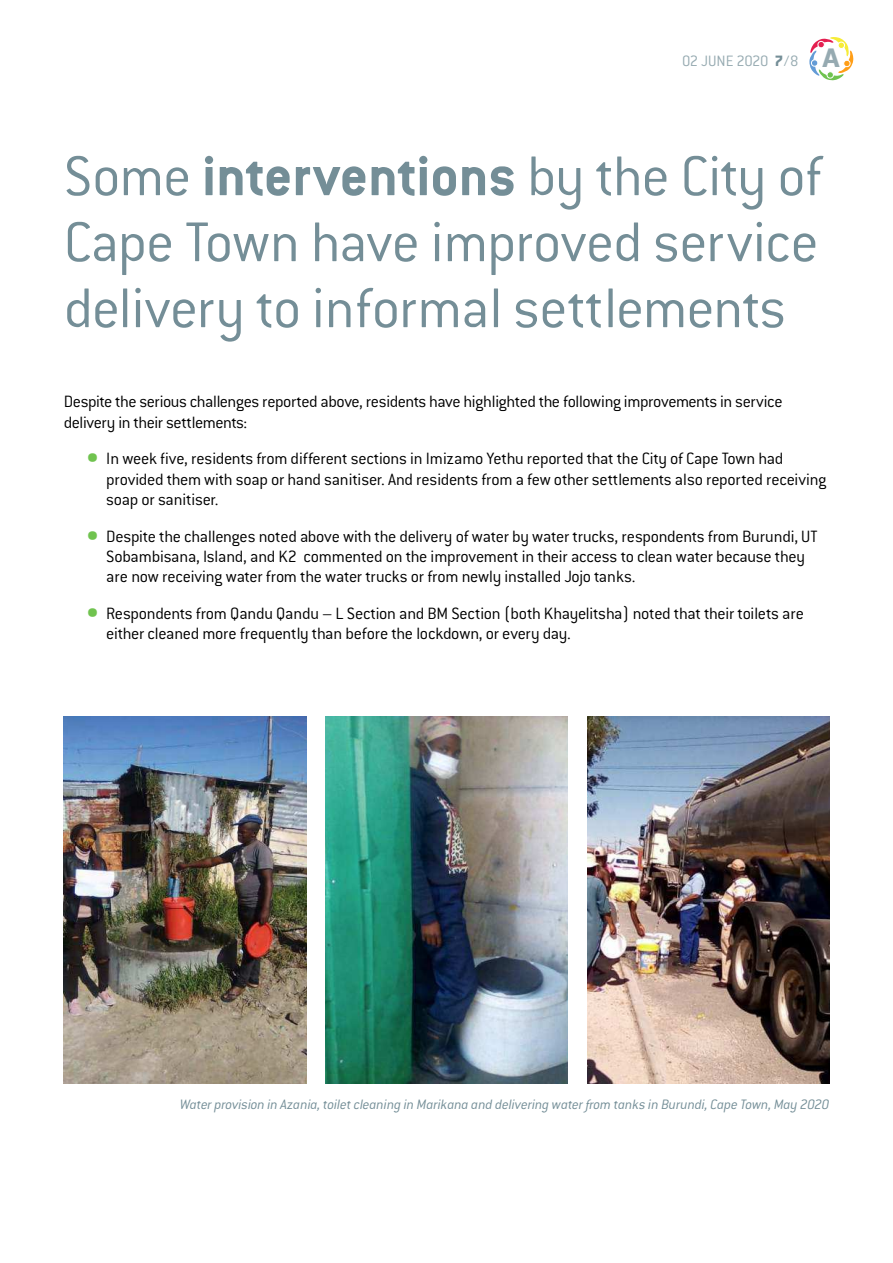
<style>
.page{position:relative;width:893px;height:1263px;background:#fff}
.page>*{position:absolute;margin:0;border:0;box-sizing:border-box;transform-origin:0 0}
.t1{font:300 61.5px/66px "Conduit ITC";letter-spacing:-.01em;color:#748e97;text-align:justify}
.t2{font:300 18px/20.2px "Conduit ITC";letter-spacing:-.015em;color:#000}
.t3{font:300 16.5px "Conduit ITC";letter-spacing:-.03em;color:#96aab1}
.t4{font:italic 300 15px "Conduit ITC";letter-spacing:-.015em;color:#748e97}
.s1{font-weight:800;color:#748e97}
.s2{font-family:"Verdana";font-weight:700;font-size:25.2px}
.s3{font-weight:700}
.s4{font-size:30px;color:#70c34f}
</style>
<div class="page">
<svg style="left:809px;top:37px;width:45px;height:43px"></svg>
<img style="left:64px;top:716px;width:242px;height:368px">
<img style="left:325px;top:716px;width:243px;height:368px">
<img style="left:587px;top:716px;width:242px;height:368px">
<p class="t3" style="left:682px;top:54px;width:159px">02 JUNE 2020 <span class="s1">7</span>/8 <span class="s2">A</span></p>
<h1 class="t1" style="left:64px;top:147px;width:760px">Some <span class="s3">interventions</span> by the City of Cape Town have improved service delivery to informal settlements</h1>
<p class="t2" style="left:64px;top:393px;width:720px">Despite the serious challenges reported above, residents have highlighted the following improvements in service delivery in their settlements:</p>
<p class="t2" style="left:106px;top:450px;width:722px;text-indent:-21px"><span class="s4">•</span> In week five, residents from different sections in Imizamo Yethu reported that the City of Cape Town had provided them with soap or hand sanitiser. And residents from a few other settlements also reported receiving soap or sanitiser.</p>
<p class="t2" style="left:106px;top:527px;width:713px;text-indent:-21px"><span class="s4">•</span> Despite the challenges noted above with the delivery of water by water trucks, respondents from Burundi, UT<br>Sobambisana, Island, and K2 commented on the improvement in their access to clean water because they are now receiving water from the water trucks or from newly installed Jojo tanks.</p>
<p class="t2" style="left:106px;top:604px;width:699px;text-indent:-21px"><span class="s4">•</span> Respondents from Qandu Qandu – L Section and BM Section (both Khayelitsha) noted that their toilets are either cleaned more frequently than before the lockdown, or every day.</p>
<p class="t4" style="left:180px;top:1099px;width:651px">Water provision in Azania, toilet cleaning in Marikana and delivering water from tanks in Burundi, Cape Town, May 2020</p>
</div>
